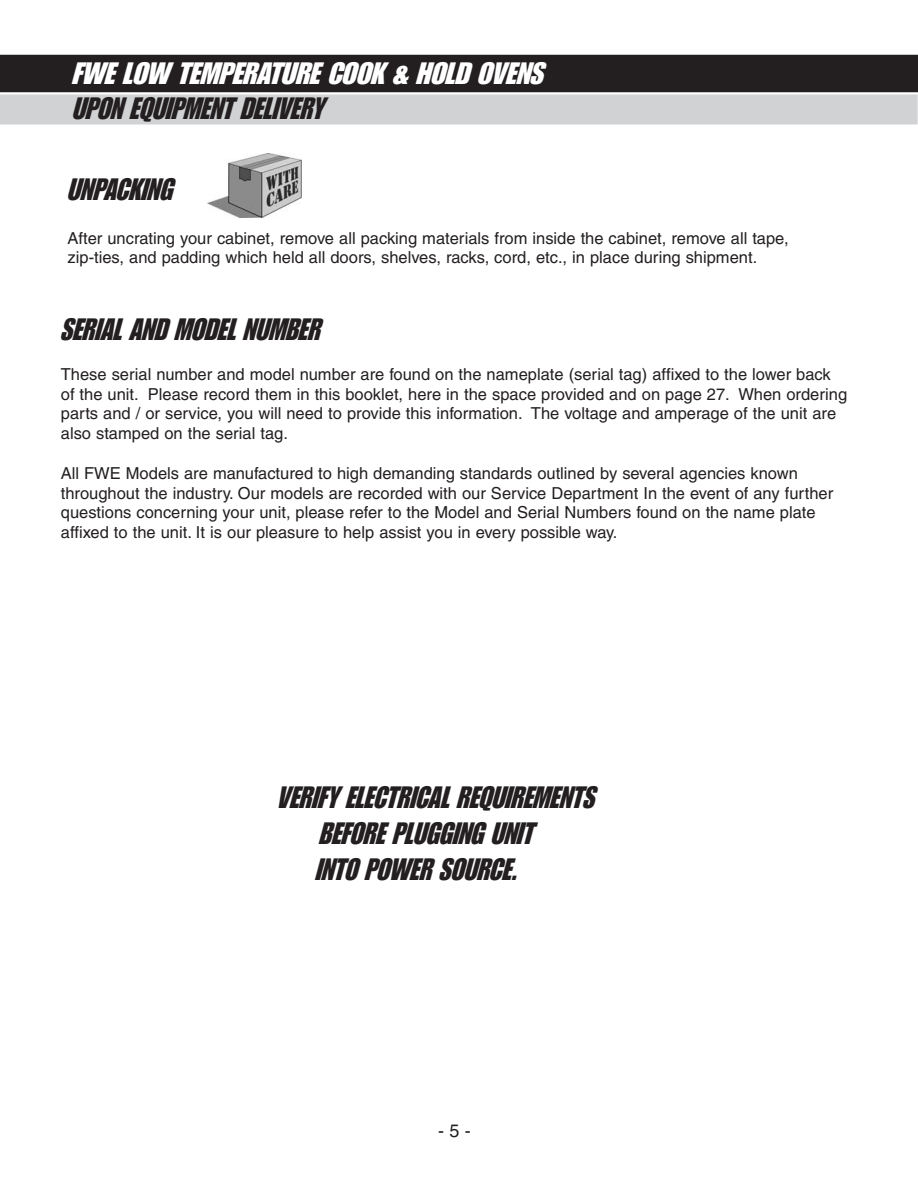
<style>
.page{position:relative;width:918px;height:1188px;background:#fff}
.page>*{position:absolute;margin:0;border:0;box-sizing:border-box;transform-origin:0 0}
.t1{font:italic 30px/36px "Short Haul S Si";color:#231f20;scale:.9 1}
.t2{font:italic 30px "Short Haul S Si";color:#fff}
.t3{font:18px "Helvetica";color:#231f20}
.t4{font:16.5px/19.8px "Helvetica";color:#231f20}
</style>
<div class="page">
<div style="left:0;top:55px;width:918px;height:37px;background:#231f20"></div>
<div style="left:0;top:94px;width:918px;height:30px;background:#d1d2d4"></div>
<img style="left:208px;top:154px;width:94px;height:63px">
<h1 class="t2" style="left:71px;top:63px;width:473px">FWE LOW TEMPERATURE COOK &amp; HOLD OVENS</h1>
<h1 class="t1" style="left:71px;top:92px;width:281px">UPON EQUIPMENT DELIVERY</h1>
<h1 class="t1" style="left:67px;top:173px;width:126px">UNPACKING</h1>
<p class="t4" style="left:68px;top:229px;width:723px">After uncrating your cabinet, remove all packing materials from inside the cabinet, remove all tape, zip-ties, and padding which held all doors, shelves, racks, cord, etc., in place during shipment.</p>
<h1 class="t1" style="left:60px;top:313px;width:297px">SERIAL AND MODEL NUMBER</h1>
<p class="t4" style="left:61px;top:366px;width:788px">These serial number and model number are found on the nameplate (serial tag) affixed to the lower back of the unit. Please record them in this booklet, here in the space provided and on page 27. When ordering parts and / or service, you will need to provide this information. The voltage and amperage of the unit are also stamped on the serial tag.</p>
<p class="t4" style="left:61px;top:465px;width:774px">All FWE Models are manufactured to high demanding standards outlined by several agencies known throughout the industry. Our models are recorded with our Service Department In the event of any further questions concerning your unit, please refer to the Model and Serial Numbers found on the name plate affixed to the unit. It is our pleasure to help assist you in every possible way.</p>
<h1 class="t1" style="left:314px;top:781px;width:312px;text-indent:-38px">VERIFY ELECTRICAL REQUIREMENTS<br>BEFORE PLUGGING UNIT<br>INTO POWER SOURCE.</h1>
<p class="t3" style="left:438px;top:1124px;width:34px">- 5 -</p>
</div>
